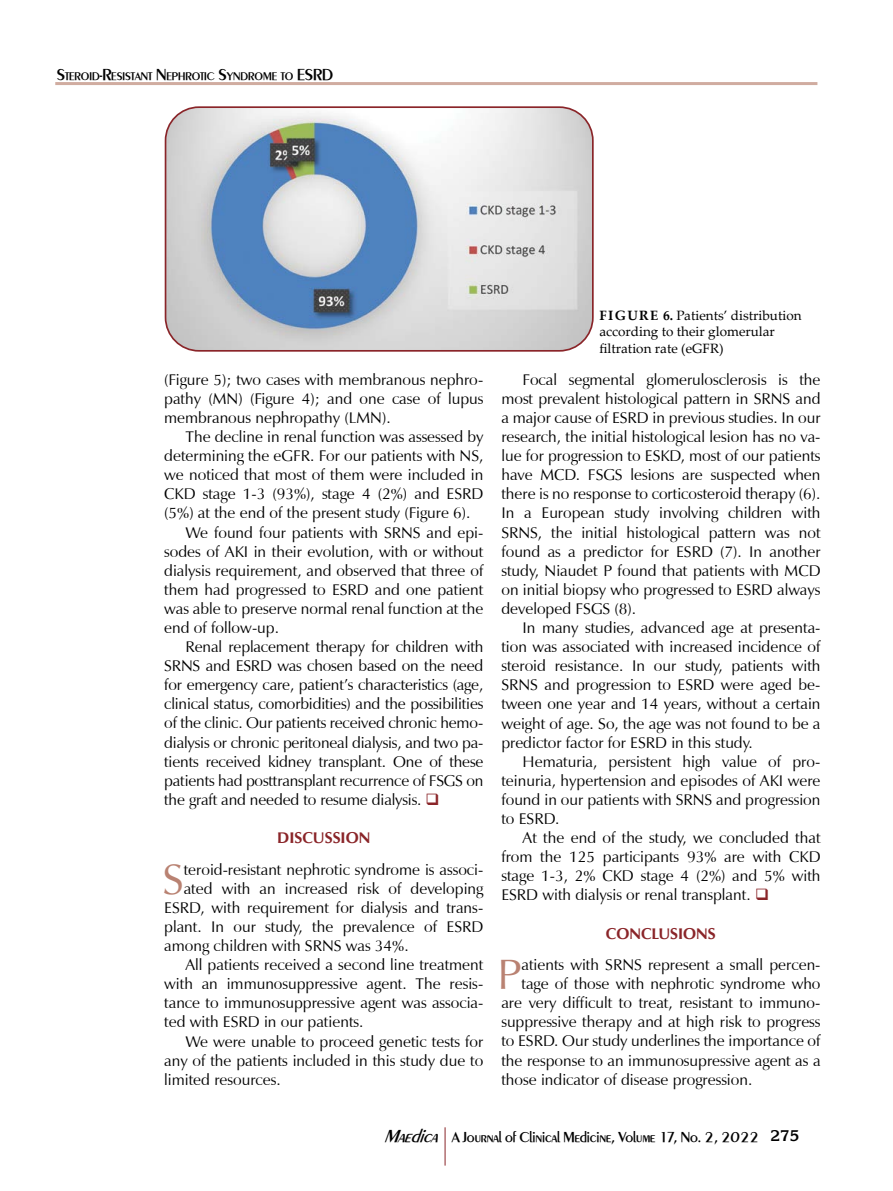
<style>
.page{position:relative;width:893px;height:1191px;background:#fff}
.page>*{position:absolute;margin:0;border:0;box-sizing:border-box;transform-origin:0 0}
.t1{font:43.35px "Z Humanist Normal";color:#b98272}
.t2{font:15.75px/19px "Z Humanist Normal";color:#000;text-align:justify}
.t3{font:700 15.75px "Z Humanist";color:#8a2529}
.t4{font:500 15px "Peinaud";letter-spacing:-.005em;color:#000}
.t5{font:13.5px/16.2px "Palatino Linotype";color:#000}
.t6{font:500 11.55px "Peinaud";color:#000}
.s1{font-size:16.5px}
.s2{color:#8a2529}
.s3{font-weight:700}
.s4{font-style:italic;font-size:18px}
.s5{font-family:"Korina";font-weight:700}
</style>
<div class="page">
<hr style="left:55px;top:82px;width:762px;height:3px;background:#d0aca0">
<hr style="left:445px;top:1127px;width:1px;height:38px;background:#8a2529">
<img style="left:166px;top:107px;width:425px;height:244px">
<div style="left:165px;top:106px;width:429px;height:246px;border:2px solid #8a2529;border-radius:33px"></div>
<p class="t6" style="left:57px;top:69px;width:267px"><span class="s1">S</span>TEROID<span class="s1">-R</span>ESISTANT <span class="s1">N</span>EPHROTIC <span class="s1">S</span>YNDROME TO <span class="s1">ESRD</span></p>
<p class="t2" style="left:164px;top:370px;width:321px">(Figure 5); two cases with membranous nephro&shy;pathy (MN) (Figure 4); and one case of lupus membranous nephropathy (LMN).</p>
<p class="t2" style="left:186px;top:427px;width:299px">The decline in renal function was assessed by</p>
<p class="t2" style="left:164px;top:446px;width:321px">determining the eGFR. For our patients with NS,</p>
<p class="t2" style="left:164px;top:465px;width:321px">we noticed that most of them were included in</p>
<p class="t2" style="left:164px;top:485px;width:321px">CKD stage 1-3 (93%), stage 4 (2%) and ESRD</p>
<p class="t2" style="left:164px;top:504px;width:308px">(5%) at the end of the present study (Figure 6).</p>
<p class="t2" style="left:186px;top:523px;width:299px">We found four patients with SRNS and epi-</p>
<p class="t2" style="left:164px;top:542px;width:321px">sodes of AKI in their evolution, with or without</p>
<p class="t2" style="left:164px;top:561px;width:321px">dialysis requirement, and observed that three of</p>
<p class="t2" style="left:164px;top:580px;width:321px">them had progressed to ESRD and one patient</p>
<p class="t2" style="left:164px;top:599px;width:321px">was able to preserve normal renal function at the</p>
<p class="t2" style="left:164px;top:618px;width:116px">end of follow-up.</p>
<p class="t2" style="left:186px;top:637px;width:299px">Renal replacement therapy for children with</p>
<p class="t2" style="left:164px;top:656px;width:321px">SRNS and ESRD was chosen based on the need</p>
<p class="t2" style="left:164px;top:675px;width:321px">for emergency care, patient’s characteristics (age,</p>
<p class="t2" style="left:164px;top:694px;width:321px">clinical status, comorbidities) and the possibilities</p>
<p class="t2" style="left:164px;top:714px;width:321px">of the clinic. Our patients received chronic hemo-</p>
<p class="t2" style="left:164px;top:733px;width:321px">dialysis or chronic peritoneal dialysis, and two pa-</p>
<p class="t2" style="left:164px;top:752px;width:321px">tients received kidney transplant. One of these</p>
<p class="t2" style="left:164px;top:771px;width:321px">patients had posttransplant recurrence of FSGS on</p>
<p class="t2" style="left:164px;top:790px;width:277px">the graft and needed to resume dialysis. <span class="s2">❑</span></p>
<p class="t3" style="left:277px;top:828px;width:95px">DISCUSSION</p>
<h1 class="t1" style="left:162px;top:853px;width:23px">S</h1>
<p class="t2" style="left:184px;top:860px;width:301px">teroid-resistant nephrotic syndrome is associ-</p>
<p class="t2" style="left:184px;top:879px;width:301px">ated with an increased risk of developing</p>
<p class="t2" style="left:164px;top:898px;width:321px">ESRD, with requirement for dialysis and trans-</p>
<p class="t2" style="left:164px;top:917px;width:321px">plant. In our study, the prevalence of ESRD</p>
<p class="t2" style="left:164px;top:936px;width:246px">among children with SRNS was 34%.</p>
<p class="t2" style="left:186px;top:955px;width:299px">All patients received a second line treatment</p>
<p class="t2" style="left:164px;top:974px;width:321px">with an immunosuppressive agent. The resis-</p>
<p class="t2" style="left:164px;top:993px;width:319px">tance to immunosuppressive agent was associa-</p>
<p class="t2" style="left:164px;top:1012px;width:201px">ted with ESRD in our patients.</p>
<p class="t2" style="left:186px;top:1031px;width:299px">We were unable to proceed genetic tests for</p>
<p class="t2" style="left:164px;top:1051px;width:321px">any of the patients included in this study due to</p>
<p class="t2" style="left:164px;top:1070px;width:118px">limited resources.</p>
<p class="t5" style="left:599px;top:307px;width:204px"><span class="s3">FIGURE 6.</span> Patients’ distribution according to their glomerular filtration rate (eGFR)</p>
<p class="t2" style="left:501px;top:370px;width:321px;text-indent:21px">Focal segmental glomerulosclerosis is the most prevalent histological pattern in SRNS and a major cause of ESRD in previous studies. In our research, the initial histological lesion has no va&shy;lue for progression to ESKD, most of our patients have MCD. FSGS lesions are suspected when there is no response to corticosteroid therapy (6).<br>In a European study involving children with SRNS, the initial histological pattern was not found as a predictor for ESRD (7). In another study, Niaudet P found that patients with MCD on initial biopsy who progressed to ESRD always developed FSGS (8).</p>
<p class="t2" style="left:501px;top:618px;width:321px;text-indent:21px">In many studies, advanced age at presenta&shy;tion was associated with increased incidence of steroid resistance. In our study, patients with SRNS and progression to ESRD were aged be&shy;tween one year and 14 years, without a certain weight of age. So, the age was not found to be a predictor factor for ESRD in this study.</p>
<p class="t2" style="left:501px;top:752px;width:321px;text-indent:21px">Hematuria, persistent high value of pro&shy;teinuria, hypertension and episodes of AKI were found in our patients with SRNS and progression to ESRD.</p>
<p class="t2" style="left:501px;top:828px;width:321px;text-indent:21px">At the end of the study, we concluded that from the 125 participants 93% are with CKD stage 1-3, 2% CKD stage 4 (2%) and 5% with ESRD with dialysis or renal transplant. <span class="s2">❑</span></p>
<p class="t3" style="left:606px;top:923px;width:111px">CONCLUSIONS</p>
<h1 class="t1" style="left:498px;top:949px;width:25px">P</h1>
<p class="t2" style="left:521px;top:955px;width:299px">atients with SRNS represent a small percen-</p>
<p class="t2" style="left:521px;top:974px;width:301px">tage of those with nephrotic syndrome who</p>
<p class="t2" style="left:501px;top:993px;width:321px">are very difficult to treat, resistant to immuno-</p>
<p class="t2" style="left:501px;top:1012px;width:321px">suppressive therapy and at high risk to progress</p>
<p class="t2" style="left:501px;top:1031px;width:321px">to ESRD. Our study underlines the importance of</p>
<p class="t2" style="left:501px;top:1051px;width:321px">the response to an immunosupressive agent as a</p>
<p class="t2" style="left:501px;top:1070px;width:252px">those indicator of disease progression.</p>
<p class="t4" style="left:384px;top:1127px;width:417px"><span class="s4">Maedica</span> A Journal of Clinical Medicine, Volume 17, No. 2, 2022 <span class="s5">275</span></p>
</div>
